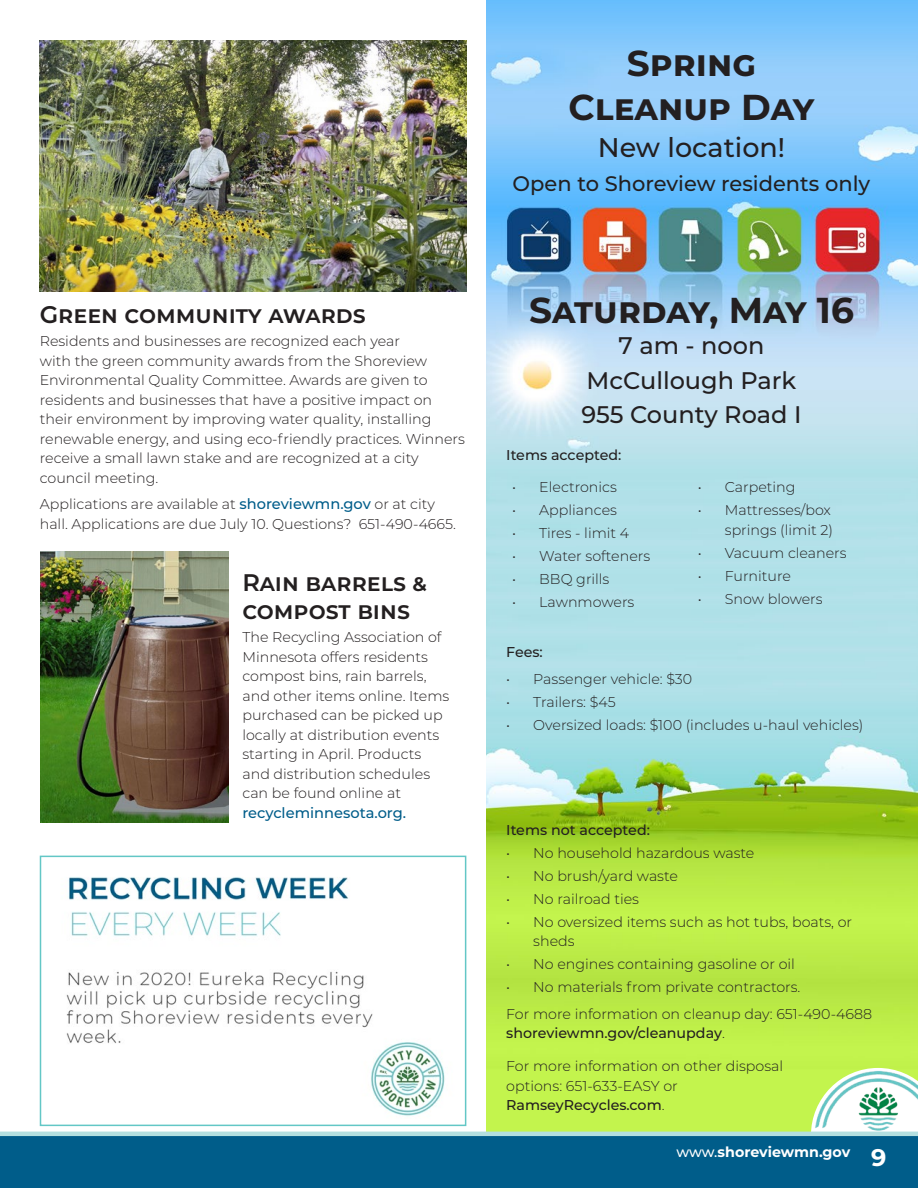
<style>
.page{position:relative;width:918px;height:1188px;background:#fff}
.page>*{position:absolute;margin:0;border:0;box-sizing:border-box;transform-origin:0 0}
.t1{font:700 36px/43.2px "Montserrat";color:#231f20;text-align:center}
.t2{font:500 27px "Montserrat";color:#231f20}
.t3{font:600 24px/28.8px "Montserrat";color:#231f20}
.t4{font:500 24px/34.5px "Montserrat";color:#231f20;text-align:center}
.t5{font:700 24px "Montserrat";color:#fff}
.t6{font:500 21px "Montserrat";color:#231f20}
.t7{font:500 14.7px "Montserrat";color:#005d8a}
.t8{font:300 14.25px/19.5px "Montserrat";color:#231f20}
.t9{font:500 14.25px "Montserrat";color:#231f20}
.t10{font:700 14.25px "Montserrat";color:#fff}
.s1{font-weight:500;font-size:14.7px;color:#005d8a}
.s2{font-weight:300}
.s3{font-weight:500}
</style>
<div class="page">
<img style="left:40px;top:40px;width:426px;height:251px">
<img style="left:486px;top:0;width:432px;height:1132px">
<img style="left:811px;top:1068px;width:107px;height:64px">
<div style="left:0;top:1136px;width:918px;height:52px;background:#005d8a"></div>
<hr style="left:0;top:1132px;width:918px;height:4px;background:#b3dfe0">
<img style="left:66px;top:877px;width:379px;height:239px">
<div style="left:40px;top:856px;width:426px;height:270px;border:2px solid #63c7c6"></div>
<img style="left:40px;top:552px;width:189px;height:270px">
<h3 class="t3" style="left:40px;top:299px;width:328px">Green community awards</h3>
<p class="t8" style="left:40px;top:331px;width:427px">Residents and businesses are recognized each year<br>with the green community awards from the Shoreview Environmental Quality Committee. Awards are given to residents and businesses that have a positive impact on their environment by improving water quality, installing renewable energy, and using eco-friendly practices. Winners receive a small lawn stake and are recognized at a city council meeting.</p>
<p class="t8" style="left:40px;top:494px;width:418px">Applications are available at <span class="s1">shoreviewmn.gov</span> or at city hall. Applications are due July 10. Questions? 651-490-4665.</p>
<h3 class="t3" style="left:242px;top:567px;width:186px">Rain barrels &amp; compost bins</h3>
<p class="t8" style="left:242px;top:627px;width:208px">The Recycling Association of<br>Minnesota offers residents compost bins, rain barrels, and other items online. Items purchased can be picked up locally at distribution events starting in April. Products and distribution schedules can be found online at</p>
<p class="t7" style="left:242px;top:802px;width:165px">recycleminnesota.org.</p>
<h1 class="t1" style="left:569px;top:40px;width:247px">Spring<br>Cleanup Day</h1>
<h2 class="t2" style="left:598px;top:128px;width:189px">New location!</h2>
<h3 class="t6" style="left:513px;top:168px;width:359px">Open to Shoreview residents only</h3>
<h1 class="t1" style="left:529px;top:287px;width:326px">Saturday, May 16</h1>
<h3 class="t4" style="left:581px;top:327px;width:222px">7 am - noon<br>McCullough Park<br>955 County Road I</h3>
<p class="t9" style="left:506px;top:445px;width:117px">Items accepted:</p>
<p class="t8" style="left:512px;top:477px;width:106px">• Electronics</p>
<p class="t8" style="left:512px;top:500px;width:106px">• Appliances</p>
<p class="t8" style="left:512px;top:523px;width:119px">• Tires - limit 4</p>
<p class="t8" style="left:512px;top:546px;width:140px">• Water softeners</p>
<p class="t8" style="left:512px;top:569px;width:99px">• BBQ grills</p>
<p class="t8" style="left:512px;top:592px;width:124px">• Lawnmowers</p>
<p class="t8" style="left:698px;top:477px;width:99px">• Carpeting</p>
<p class="t8" style="left:698px;top:500px;width:137px;text-align:right">• Mattresses/box springs (limit 2)</p>
<p class="t8" style="left:698px;top:543px;width:150px">• Vacuum cleaners</p>
<p class="t8" style="left:698px;top:566px;width:95px">• Furniture</p>
<p class="t8" style="left:698px;top:589px;width:126px">• Snow blowers</p>
<p class="t9" style="left:506px;top:642px;width:38px">Fees:</p>
<p class="t8" style="left:506px;top:668px;width:188px">• Passenger vehicle: $30</p>
<p class="t8" style="left:506px;top:691px;width:111px">• Trailers: $45</p>
<p class="t8" style="left:506px;top:714px;width:359px">• Oversized loads: $100 (includes u-haul vehicles)</p>
<p class="t9" style="left:506px;top:820px;width:145px">Items not accepted:</p>
<p class="t8" style="left:506px;top:842px;width:250px">• No household hazardous waste</p>
<p class="t8" style="left:506px;top:865px;width:173px">• No brush/yard waste</p>
<p class="t8" style="left:506px;top:889px;width:134px">• No railroad ties</p>
<p class="t8" style="left:533px;top:912px;width:320px;text-indent:-27px">• No oversized items such as hot tubs, boats, or sheds</p>
<p class="t8" style="left:506px;top:954px;width:290px">• No engines containing gasoline or oil</p>
<p class="t8" style="left:506px;top:974px;width:367px;line-height:26.2px">• No materials from private contractors.<br>For more information on cleanup day: 651-490-4688</p>
<p class="t9" style="left:506px;top:1023px;width:220px">shoreviewmn.gov/cleanupday<span class="s2">.</span></p>
<p class="t8" style="left:506px;top:1056px;width:278px">For more information on other disposal options: 651-633-EASY or<br><span class="s3">RamseyRecycles.com</span>.</p>
<p class="t10" style="left:677px;top:1141px;width:175px"><span class="s3">www.</span>shoreviewmn.gov</p>
<h3 class="t5" style="left:871px;top:1140px;width:17px">9</h3>
</div>
